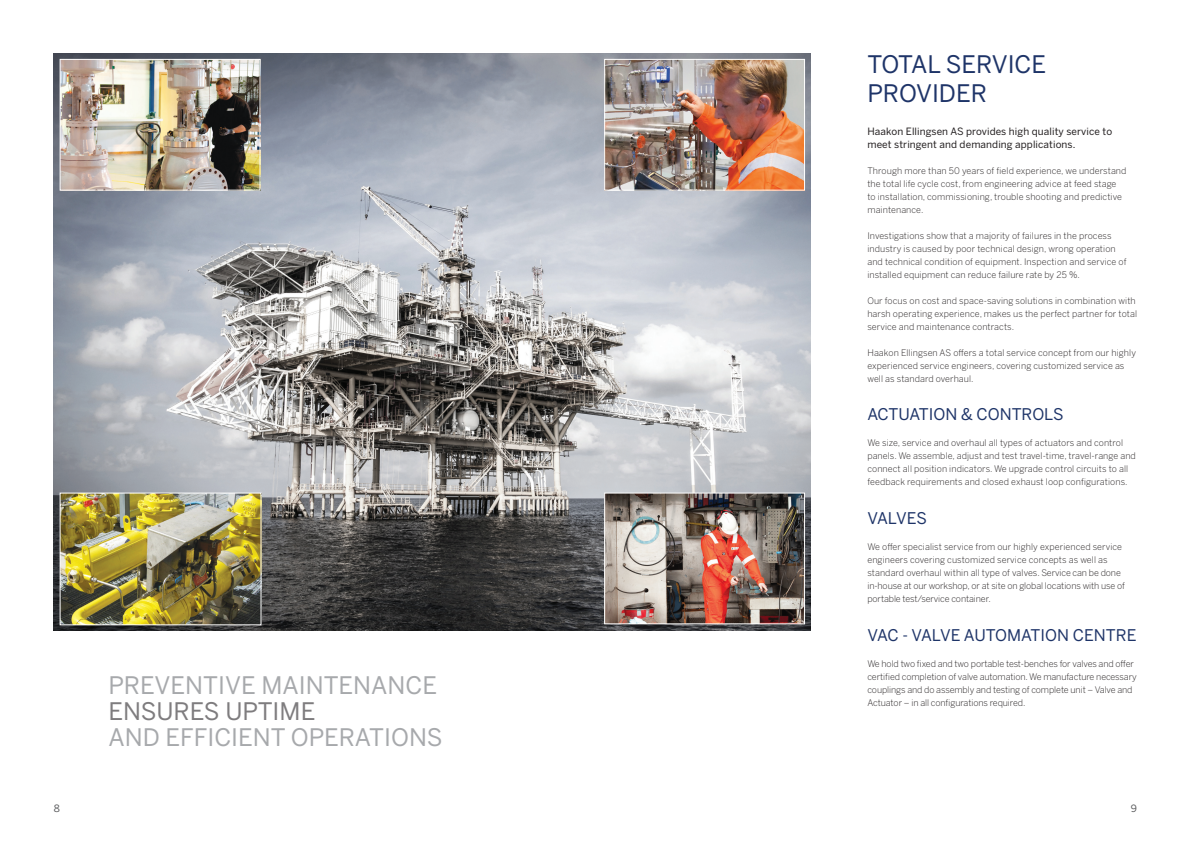
<style>
.page{position:relative;width:1191px;height:842px;background:#fff}
.page>*{position:absolute;margin:0;border:0;box-sizing:border-box;transform-origin:0 0}
.t1{font:24px/26px "Benton Sans";color:#a7a9ac}
.t2{font:24px "Benton Sans";color:#1e3468}
.t3{font:16px "Benton Sans";color:#1e3468}
.t4{font:10px/13px "Benton Sans";letter-spacing:.01em;color:#231f20}
.t5{font:10px "Benton Sans";color:#58595b}
.t6{font:300 9px/13px "Benton Sans";letter-spacing:.01em;color:#231f20}
.t7{font:300 9px/13px "Benton Sans";letter-spacing:-.01em;color:#231f20}
.s1{color:#7e7c7e}
</style>
<div class="page">
<img style="left:54px;top:54px;width:756px;height:577px">
<img style="left:606px;top:61px;width:197px;height:128px">
<div style="left:604px;top:59px;width:201px;height:132px;border:1px solid #fff"></div>
<img style="left:62px;top:61px;width:196px;height:128px">
<div style="left:60px;top:59px;width:200px;height:132px;border:1px solid #fff"></div>
<img style="left:606px;top:495px;width:197px;height:127px">
<div style="left:604px;top:493px;width:201px;height:131px;border:1px solid #fff"></div>
<img style="left:62px;top:495px;width:197px;height:128px">
<div style="left:60px;top:493px;width:201px;height:132px;border:1px solid #fff"></div>
<p class="t1" style="left:108px;top:672px;width:330px">PREVENTIVE MAINTENANCE<br><span class="s1">ENSURES UPTIME</span></p>
<p class="t1" style="left:108px;top:724px;width:336px">AND EFFICIENT OPERATIONS</p>
<p class="t2" style="left:867px;top:50px;width:180px">TOTAL SERVICE</p>
<p class="t2" style="left:867px;top:79px;width:121px">PROVIDER</p>
<p class="t4" style="left:867px;top:124px;width:246px">Haakon Ellingsen AS provides high quality service to meet stringent and demanding applications.</p>
<p class="t6" style="left:867px;top:164px;width:260px">Through more than 50 years of field experience, we understand the total life cycle cost, from engineering advice at feed stage to installation, commissioning, trouble shooting and predictive maintenance.</p>
<p class="t6" style="left:867px;top:229px;width:261px">Investigations show that a majority of failures in the process industry is caused by poor technical design, wrong operation and technical condition of equipment. Inspection and service of installed equipment can reduce failure rate by 25 %.</p>
<p class="t6" style="left:867px;top:294px;width:271px">Our focus on cost and space-saving solutions in combination with harsh operating experience, makes us the perfect partner for total service and maintenance contracts.</p>
<p class="t6" style="left:867px;top:346px;width:270px">Haakon Ellingsen AS offers a total service concept from our highly experienced service engineers, covering customized service as well as standard overhaul.</p>
<p class="t3" style="left:867px;top:405px;width:198px">ACTUATION &amp; CONTROLS</p>
<p class="t6" style="left:867px;top:436px;width:270px">We size, service and overhaul all types of actuators and control panels. We assemble, adjust and test travel-time, travel-range and connect all position indicators. We upgrade control circuits to all feedback requirements and closed exhaust loop configurations.</p>
<p class="t3" style="left:867px;top:509px;width:61px">VALVES</p>
<p class="t6" style="left:867px;top:540px;width:259px">We offer specialist service from our highly experienced service engineers covering customized service concepts as well as standard overhaul within all type of valves. Service can be done in-house at our workshop, or at site on global locations with use of portable test/service container.</p>
<p class="t3" style="left:867px;top:625px;width:271px">VAC - VALVE AUTOMATION CENTRE</p>
<p class="t7" style="left:867px;top:657px;width:271px">We hold two fixed and two portable test-benches for valves and offer certified completion of valve automation. We manufacture necessary couplings and do assembly and testing of complete unit – Valve and Actuator – in all configurations required.</p>
<p class="t5" style="left:54px;top:802px;width:8px">8</p>
<p class="t5" style="left:1131px;top:802px;width:8px">9</p>
</div>
